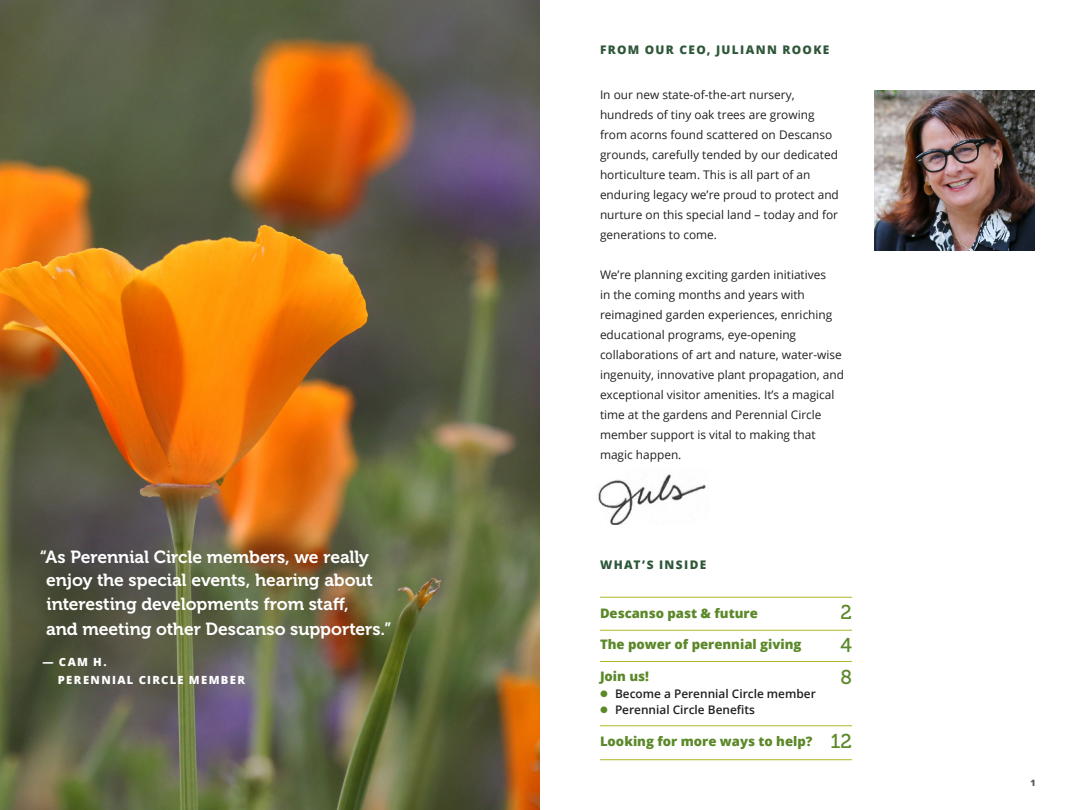
<style>
.page{position:relative;width:1080px;height:810px;background:#fff}
.page>*{position:absolute;margin:0;border:0;box-sizing:border-box;transform-origin:0 0}
.t1{font:20px "Museo 500";color:#5b8828}
.t2{font:17.5px/24.1px "Museo 700";letter-spacing:-.005em;color:#fff}
.t3{font:800 13.12px "Open Sans";color:#5b8828}
.t4{font:11.88px/20px "Open Sans";color:#231f20}
.t5{font:600 11.88px "Open Sans";color:#231f20}
.t6{font:800 11.88px "Open Sans";letter-spacing:.115em;color:#2f5739}
.t7{font:800 11.25px/17.5px "Open Sans";letter-spacing:.12em;color:#fff}
.t8{font:800 8.75px "Open Sans";color:#57585a}
.s1{font-family:"Proxima Nova";font-weight:700;font-size:11.25px;color:#5b8828}
</style>
<div class="page">
<img style="left:0;top:0;width:540px;height:810px">
<img style="left:874px;top:90px;width:161px;height:160px">
<img style="left:598px;top:474px;width:108px;height:51px">
<hr style="left:600px;top:597px;width:252px;height:1px;background:#b1b624">
<hr style="left:600px;top:759px;width:252px;height:1px;background:#b1b624">
<hr style="left:600px;top:630px;width:252px;height:1px;background:#b1b624">
<hr style="left:600px;top:661px;width:252px;height:1px;background:#b1b624">
<hr style="left:600px;top:725px;width:252px;height:1px;background:#b1b624">
<p class="t2" style="left:46px;top:545px;width:347px;text-indent:-6px">“As Perennial Circle members, we really enjoy the special events, hearing about interesting developments from staff,<br>and meeting other Descanso supporters.”</p>
<p class="t7" style="left:58px;top:653px;width:189px;text-indent:-16px">— CAM H.<br>PERENNIAL CIRCLE MEMBER</p>
<p class="t6" style="left:600px;top:41px;width:231px">FROM OUR CEO, JULIANN ROOKE</p>
<p class="t4" style="left:600px;top:84px;width:240px">In our new state-of-the-art nursery, hundreds of tiny oak trees are growing from acorns found scattered on Descanso grounds, carefully tended by our dedicated horticulture team. This is all part of an enduring legacy we’re proud to protect and nurture on this special land – today and for generations to come.</p>
<p class="t4" style="left:600px;top:264px;width:246px">We’re planning exciting garden initiatives<br>in the coming months and years with reimagined garden experiences, enriching educational programs, eye-opening collaborations of art and nature, water-wise ingenuity, innovative plant propagation, and exceptional visitor amenities. It’s a magical time at the gardens and Perennial Circle member support is vital to making that magic happen.</p>
<p class="t6" style="left:600px;top:555px;width:108px">WHAT’S INSIDE</p>
<p class="t3" style="left:600px;top:603px;width:159px">Descanso past &amp; future</p>
<p class="t3" style="left:600px;top:635px;width:203px">The power of perennial giving</p>
<p class="t3" style="left:600px;top:667px;width:51px">Join us!</p>
<p class="t5" style="left:600px;top:685px;width:217px"><span class="s1">●</span> Become a Perennial Circle member</p>
<p class="t5" style="left:600px;top:701px;width:156px"><span class="s1">●</span> Perennial Circle Benefits</p>
<p class="t3" style="left:600px;top:731px;width:214px">Looking for more ways to help?</p>
<p class="t1" style="left:841px;top:601px;width:13px">2</p>
<p class="t1" style="left:841px;top:634px;width:13px">4</p>
<p class="t1" style="left:840px;top:666px;width:13px">8</p>
<p class="t1" style="left:830px;top:730px;width:23px">12</p>
<p class="t8" style="left:1030px;top:776px;width:7px">1</p>
</div>
